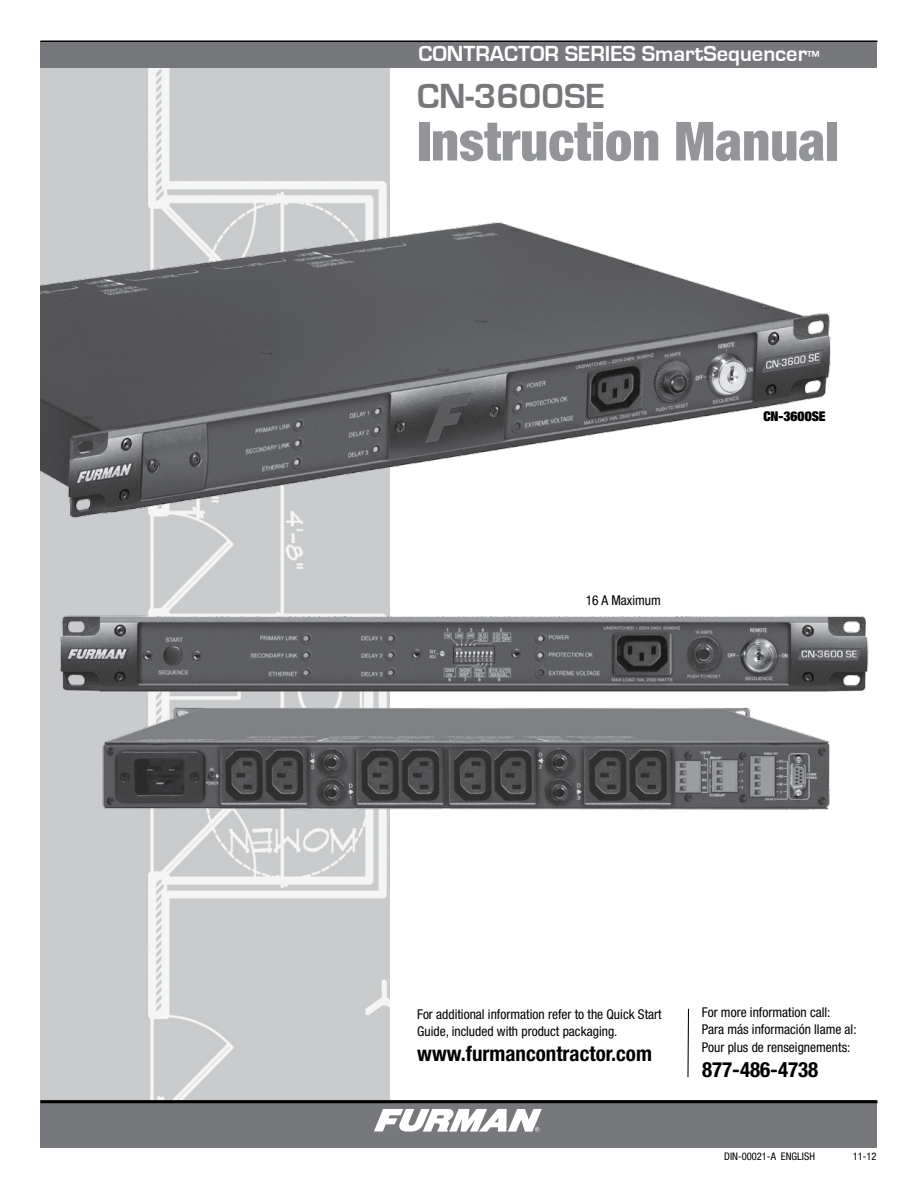
<style>
.page{position:relative;width:918px;height:1188px;background:#fff}
.page>*{position:absolute;margin:0;border:0;box-sizing:border-box;transform-origin:0 0}
.t1{font:900 condensed 54px "Helvetica Neue";color:#939598}
.t2{font:700 36px "Eurostile";color:#77787b}
.t3{font:700 22.5px "Eurostile";color:#fff}
.t4{font:700 condensed 21px "Helvetica Neue";color:#000}
.t5{font:condensed 13.5px/16.2px "Helvetica Neue";color:#000}
.t6{font:900 expanded 13.5px "Helvetica Neue";color:#000}
.t7{font:condensed 10.5px "Helvetica Neue";color:#000}
.s1{font-size:15px}
</style>
<div class="page">
<img style="left:40px;top:68px;width:349px;height:1032px">
<div style="left:40px;top:1100px;width:838px;height:48px;background:#77787b"></div>
<hr style="left:40px;top:1100px;width:838px;height:3px;background:#000">
<img style="left:92px;top:702px;width:738px;height:120px">
<img style="left:40px;top:208px;width:791px;height:325px">
<img style="left:40px;top:609px;width:829px;height:88px">
<svg style="left:374px;top:1109px;width:168px;height:23px"></svg>
<svg style="left:687px;top:1008px;width:2px;height:70px"></svg>
<div style="left:40px;top:41px;width:838px;height:27px;background:#77787b"></div>
<hr style="left:40px;top:40px;width:838px;height:2px;background:#000">
<h3 class="t3" style="left:418px;top:41px;width:403px">CONTRACTOR SERIES SmartSequencer<span class="s1">™</span></h3>
<h2 class="t2" style="left:417px;top:77px;width:190px">CN-3600SE</h2>
<h1 class="t1" style="left:417px;top:108px;width:424px">Instruction Manual</h1>
<p class="t5" style="left:586px;top:592px;width:77px">16 A Maximum</p>
<p class="t6" style="left:763px;top:407px;width:64px">CN-3600SE</p>
<p class="t5" style="left:417px;top:1006px;width:246px">For additional information refer to the Quick Start<br>Guide, included with product packaging.</p>
<h3 class="t4" style="left:417px;top:1041px;width:236px">www.furmancontractor.com</h3>
<p class="t5" style="left:702px;top:1004px;width:156px">For more information call:<br>Para más información llame al:</p>
<p class="t5" style="left:702px;top:1039px;width:150px">Pour plus de renseignements:</p>
<h3 class="t4" style="left:702px;top:1057px;width:118px">877-486-4738</h3>
<p class="t7" style="left:724px;top:1150px;width:92px">DIN-00021-A ENGLISH</p>
<p class="t7" style="left:853px;top:1150px;width:25px">11-12</p>
</div>
